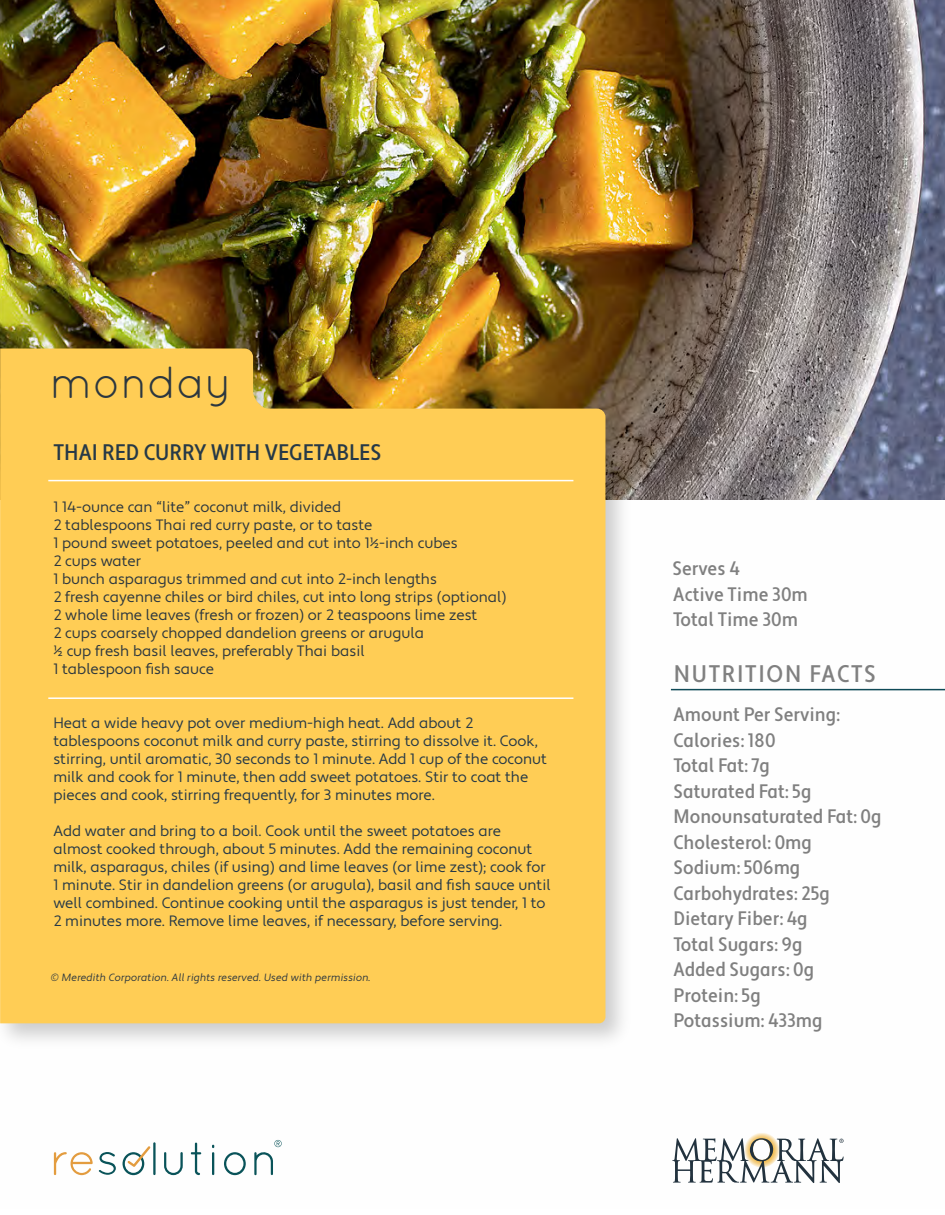
<style>
.page{position:relative;width:945px;height:1215px;background:#fff}
.page>*{position:absolute;margin:0;border:0;box-sizing:border-box;transform-origin:0 0}
.t1{font:45px "Quicksand";color:#2c373f}
.t2{font:500 condensed 24px "Apertura";letter-spacing:.07em;color:#808080}
.t3{font:500 condensed 22.5px "Apertura";color:#263947}
.t4{font:500 condensed 19.5px/25.5px "Apertura";color:#808080}
.t5{font:15px/18px "Apertura";color:#263947}
.t6{font:15px/18px "Apertura";color:#2c373f}
.t7{font:10.5px "Apertura Obliq";color:#2c373f}
</style>
<div class="page">
<img style="left:0;top:0;width:945px;height:500px">
<hr style="left:671px;top:689px;width:274px;height:1px;background:#0f4a57">
<img style="left:0;top:336px;width:639px;height:705px">
<div style="left:0;top:349px;width:605px;height:674px;background:#ffcd55"></div>
<hr style="left:48px;top:480px;width:525px;height:1px;background:#fff">
<hr style="left:48px;top:697px;width:525px;height:2px;background:#fff">
<svg style="left:672px;top:1133px;width:172px;height:50px"></svg>
<svg style="left:54px;top:1152px;width:39px;height:23px"></svg>
<svg style="left:99px;top:1152px;width:17px;height:23px"></svg>
<hr style="left:153px;top:1142px;width:3px;height:33px;background:#095359">
<svg style="left:164px;top:1152px;width:19px;height:23px"></svg>
<svg style="left:191px;top:1143px;width:10px;height:32px"></svg>
<svg style="left:212px;top:1145px;width:2px;height:30px"></svg>
<svg style="left:224px;top:1152px;width:22px;height:23px"></svg>
<svg style="left:123px;top:1146px;width:27px;height:29px"></svg>
<svg style="left:254px;top:1140px;width:28px;height:35px"></svg>
<h1 class="t1" style="left:50px;top:356px;width:185px">monday</h1>
<h3 class="t3" style="left:53px;top:439px;width:329px">THAI RED CURRY WITH VEGETABLES</h3>
<p class="t6" style="left:53px;top:498px;width:454px">1 14-ounce can “lite” coconut milk, divided<br>2 tablespoons Thai red curry paste, or to taste<br>1 pound sweet potatoes, peeled and cut into 1½-inch cubes<br>2 cups water<br>1 bunch asparagus trimmed and cut into 2-inch lengths<br>2 fresh cayenne chiles or bird chiles, cut into long strips (optional)<br>2 whole lime leaves (fresh or frozen) or 2 teaspoons lime zest<br>2 cups coarsely chopped dandelion greens or arugula<br>½ cup fresh basil leaves, preferably Thai basil<br>1 tablespoon fish sauce</p>
<p class="t5" style="left:53px;top:715px;width:495px">Heat a wide heavy pot over medium-high heat. Add about 2 tablespoons coconut milk and curry paste, stirring to dissolve it. Cook, stirring, until aromatic, 30 seconds to 1 minute. Add 1 cup of the coconut milk and cook for 1 minute, then add sweet potatoes. Stir to coat the pieces and cook, stirring frequently, for 3 minutes more.</p>
<p class="t5" style="left:53px;top:823px;width:499px">Add water and bring to a boil. Cook until the sweet potatoes are almost cooked through, about 5 minutes. Add the remaining coconut milk, asparagus, chiles (if using) and lime leaves (or lime zest); cook for 1 minute. Stir in dandelion greens (or arugula), basil and fish sauce until well combined. Continue cooking until the asparagus is just tender, 1 to 2 minutes more. Remove lime leaves, if necessary, before serving.</p>
<p class="t7" style="left:51px;top:971px;width:321px">© Meredith Corporation. All rights reserved. Used with permission.</p>
<h3 class="t4" style="left:673px;top:557px;width:137px">Serves 4<br>Active Time 30m<br>Total Time 30m</h3>
<h2 class="t2" style="left:674px;top:660px;width:203px">NUTRITION FACTS</h2>
<h3 class="t4" style="left:674px;top:702px;width:209px">Amount Per Serving:<br>Calories: 180<br>Total Fat: 7g<br>Saturated Fat: 5g<br>Monounsaturated Fat: 0g<br>Cholesterol: 0mg<br>Sodium: 506mg<br>Carbohydrates: 25g<br>Dietary Fiber: 4g<br>Total Sugars: 9g<br>Added Sugars: 0g<br>Protein: 5g<br>Potassium: 433mg</h3>
</div>
